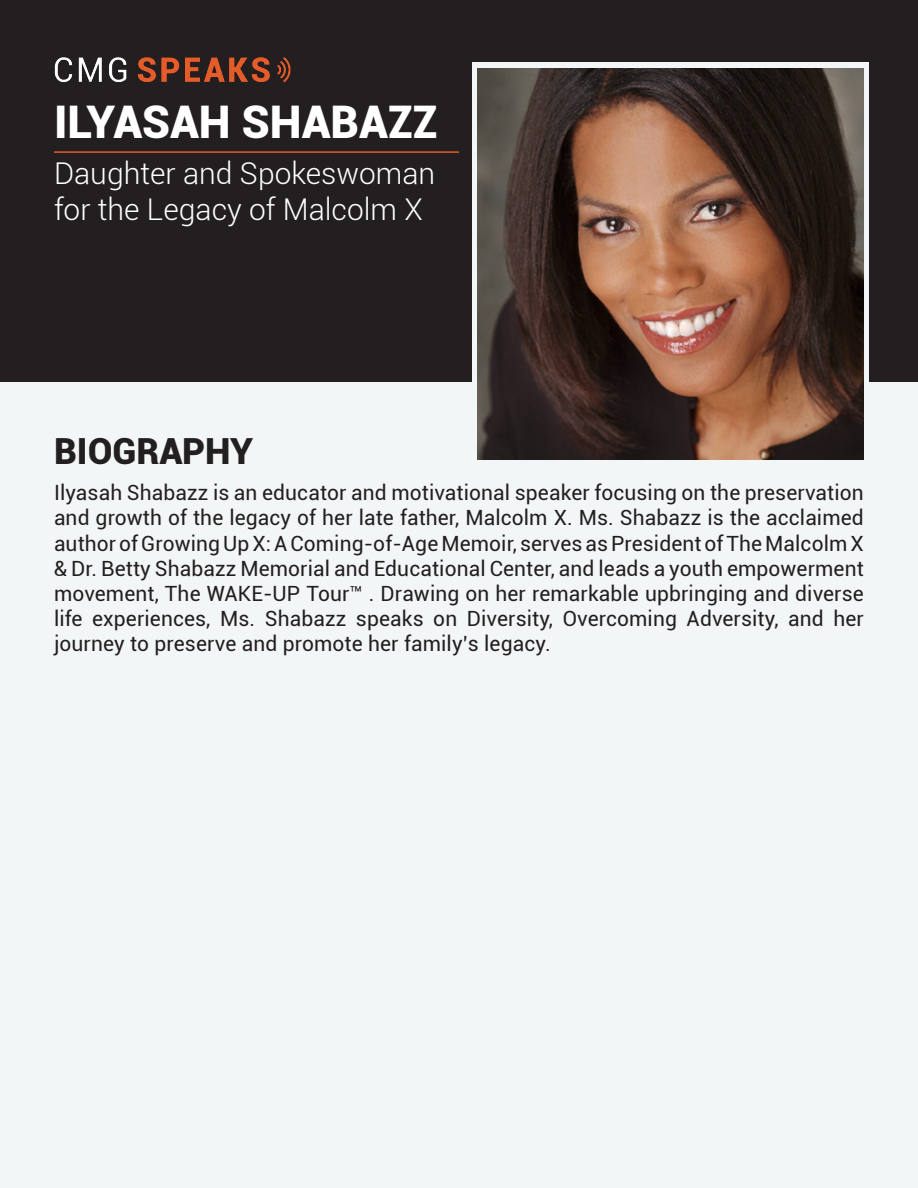
<style>
.page{position:relative;width:918px;height:1188px;background:#fff}
.page>*{position:absolute;margin:0;border:0;box-sizing:border-box;transform-origin:0 0}
.t1{font:900 45px "Roboto";color:#fff}
.t2{font:900 36px "Roboto";color:#231f20}
.t3{font:300 30px/36px "Roboto";color:#fff}
.t4{font:21px/25.2px "Roboto";letter-spacing:.005em;color:#231f20;text-align:justify}
</style>
<div class="page">
<div style="left:0;top:1px;width:918px;height:1187px;background:#f3f6f7"></div>
<div style="left:0;top:0;width:918px;height:382px;background:#231f20"></div>
<div style="left:472px;top:62px;width:397px;height:404px;background:#f3f6f7"></div>
<img style="left:478px;top:68px;width:385px;height:392px">
<img style="left:54px;top:57px;width:237px;height:26px">
<hr style="left:54px;top:151px;width:405px;height:2px;background:#e75b2c">
<p class="t1" style="left:54px;top:90px;width:385px">ILYASAH SHABAZZ</p>
<p class="t3" style="left:54px;top:154px;width:383px">Daughter and Spokeswoman for the Legacy of Malcolm X</p>
<p class="t2" style="left:54px;top:426px;width:201px">BIOGRAPHY</p>
<p class="t4" style="left:54px;top:479px;width:811px">Ilyasah Shabazz is an educator and motivational speaker focusing on the preservation and growth of the legacy of her late father, Malcolm X. Ms. Shabazz is the acclaimed author of Growing Up X: A Coming-of-Age Memoir, serves as President of The Malcolm X &amp; Dr. Betty Shabazz Memorial and Educational Center, and leads a youth empowerment movement, The WAKE-UP Tour™ . Drawing on her remarkable upbringing and diverse life experiences, Ms. Shabazz speaks on Diversity, Overcoming Adversity, and her journey to preserve and promote her family’s legacy.</p>
</div>
